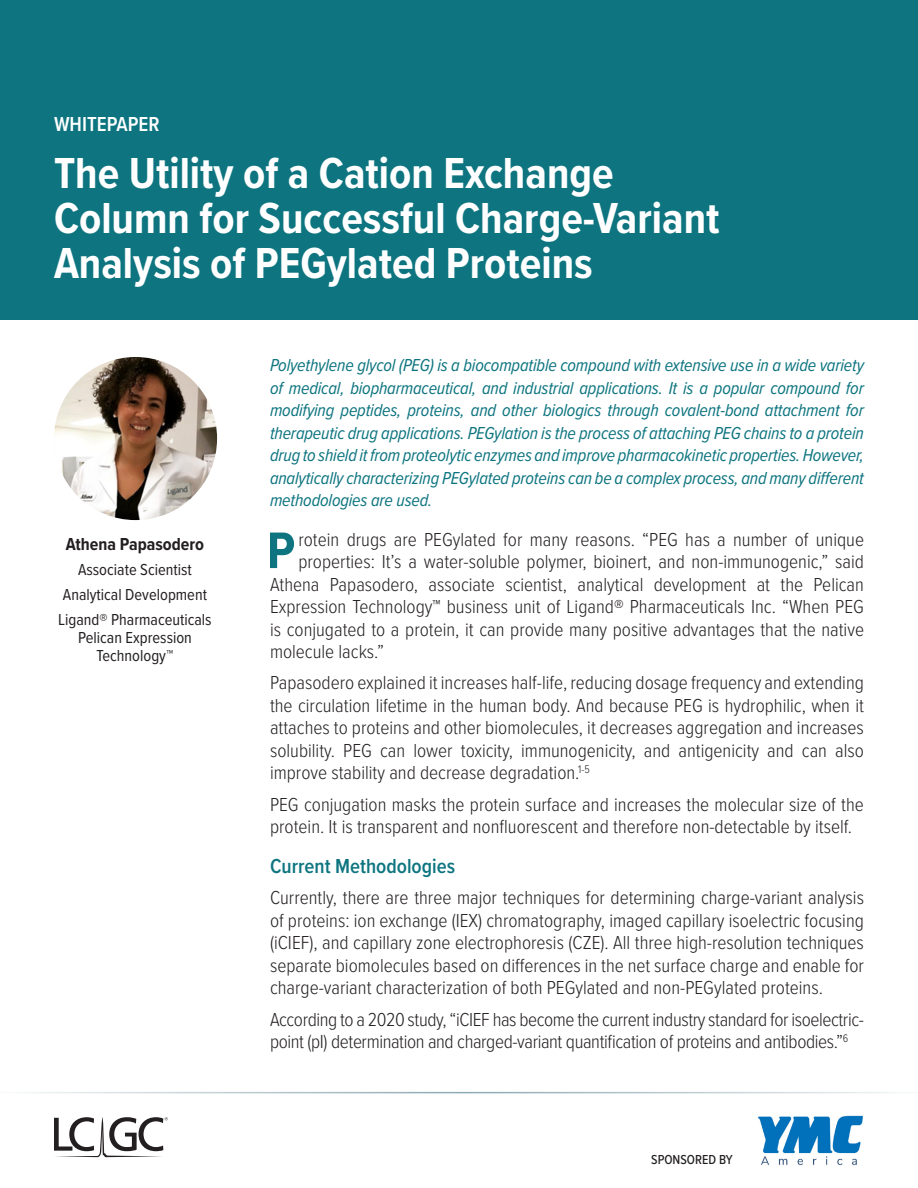
<style>
.page{position:relative;width:918px;height:1188px;background:#fff}
.page>*{position:absolute;margin:0;border:0;box-sizing:border-box;transform-origin:0 0}
.Body_Copy{font:700 53.25px "Proxima Nova Cond";color:#0e7580}
.t1{font:700 45px/45px "Proxima Nova Cond";color:#fff}
.t2{font:600 21px "Proxima Nova Cond";color:#0e7580}
.t3{font:600 21px "Proxima Nova Cond";color:#fff}
.Body_Copy-2{font:300 19.5px/22.5px "Proxima Nova Cond";color:#231f20;text-align:justify}
.Body_Copy-3{font:300 19.5px/22.5px "Proxima Nova Cond";letter-spacing:-.02em;color:#231f20}
.t4{font:italic 18px/22.5px "Proxima Nova Cond";letter-spacing:-.01em;color:#0e7580;text-align:justify}
.t5{font:700 18px "Proxima Nova Cond";color:#231f20}
.t6{font:16.5px/18px "Proxima Nova Cond";color:#231f20;text-align:center}
.t7{font:500 13.5px "Proxima Nova Cond";color:#231f20}
</style>
<div class="page">
<div style="left:0;top:0;width:918px;height:320px;background:#0e7580"></div>
<img style="left:54px;top:357px;width:163px;height:163px;border-radius:82px">
<img style="left:758px;top:1115px;width:105px;height:51px">
<svg style="left:54px;top:1117px;width:114px;height:41px"></svg>
<p class="t3" style="left:54px;top:108px;width:107px">WHITEPAPER</p>
<p class="t1" style="left:54px;top:150px;width:667px">The Utility of a Cation Exchange<br>Column for Successful Charge-Variant<br>Analysis of PEGylated Proteins</p>
<p class="t5" style="left:66px;top:531px;width:140px">Athena Papasodero</p>
<p class="t6" style="left:78px;top:560px;width:115px">Associate Scientist</p>
<p class="t6" style="left:63px;top:585px;width:146px">Analytical Development</p>
<p class="t6" style="left:58px;top:610px;width:155px">Ligand® Pharmaceuticals<br>Pelican Expression<br>Technology™</p>
<p class="t4" style="left:270px;top:353px;width:596px">Polyethylene glycol (PEG) is a biocompatible compound with extensive use in a wide variety of medical, biopharmaceutical, and industrial applications. It is a popular compound for modifying peptides, proteins, and other biologics through covalent-bond attachment for therapeutic drug applications. PEGylation is the process of attaching PEG chains to a protein drug to shield it from proteolytic enzymes and improve pharmacokinetic properties. However, analytically characterizing PEGylated proteins can be a complex process, and many different methodologies are used.</p>
<p class="Body_Copy" style="left:267px;top:511px;width:30px">P</p>
<p class="Body_Copy-2" style="left:298px;top:527px;width:567px">rotein drugs are PEGylated for many reasons. “PEG has a number of unique</p>
<p class="Body_Copy-2" style="left:298px;top:549px;width:567px">properties: It’s a water-soluble polymer, bioinert, and non-immunogenic,” said</p>
<p class="Body_Copy-2" style="left:270px;top:572px;width:595px">Athena Papasodero, associate scientist, analytical development at the Pelican</p>
<p class="Body_Copy-2" style="left:270px;top:594px;width:595px">Expression Technology™ business unit of Ligand® Pharmaceuticals Inc. “When PEG</p>
<p class="Body_Copy-2" style="left:270px;top:617px;width:596px">is conjugated to a protein, it can provide many positive advantages that the native</p>
<p class="Body_Copy-2" style="left:270px;top:639px;width:116px">molecule lacks.”</p>
<p class="Body_Copy-2" style="left:270px;top:671px;width:596px">Papasodero explained it increases half-life, reducing dosage frequency and extending the circulation lifetime in the human body. And because PEG is hydrophilic, when it attaches to proteins and other biomolecules, it decreases aggregation and increases solubility. PEG can lower toxicity, immunogenicity, and antigenicity and can also improve stability and decrease degradation.<sup>1-5</sup></p>
<p class="Body_Copy-2" style="left:270px;top:792px;width:595px">PEG conjugation masks the protein surface and increases the molecular size of the protein. It is transparent and nonfluorescent and therefore non-detectable by itself.</p>
<p class="t2" style="left:270px;top:851px;width:187px">Current Methodologies</p>
<p class="Body_Copy-2" style="left:270px;top:886px;width:596px">Currently, there are three major techniques for determining charge-variant analysis of proteins: ion exchange (IEX) chromatography, imaged capillary isoelectric focusing (iCIEF), and capillary zone electrophoresis (CZE). All three high-resolution techniques separate biomolecules based on differences in the net surface charge and enable for charge-variant characterization of both PEGylated and non-PEGylated proteins.</p>
<p class="Body_Copy-3" style="left:270px;top:1007px;width:595px">According to a 2020 study, “iCIEF has become the current industry standard for isoelectric&shy;point (pI) determination and charged-variant quantification of proteins and antibodies.”<sup>6</sup></p>
<p class="t7" style="left:651px;top:1149px;width:83px">SPONSORED BY</p>
</div>
